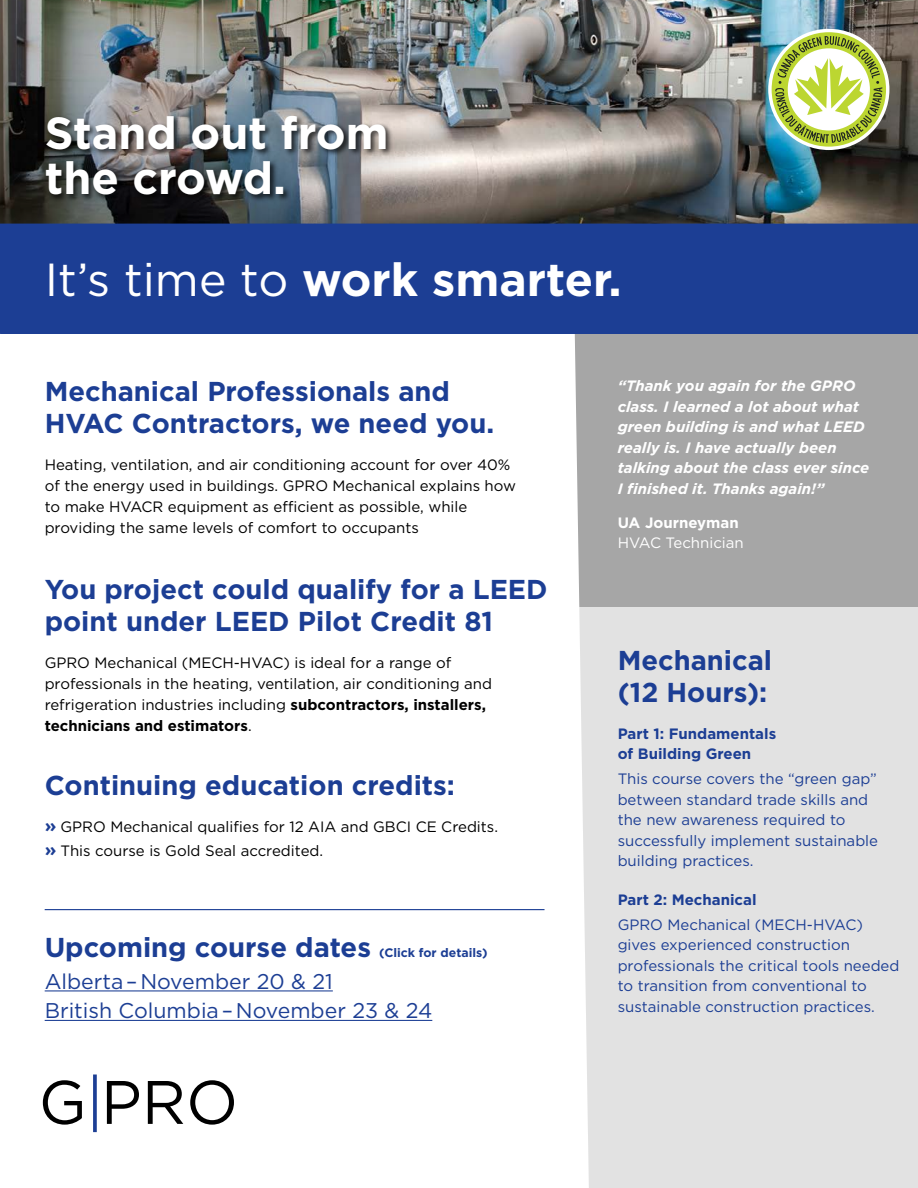
<style>
.page{position:relative;width:918px;height:1188px;background:#fff}
.page>*{position:absolute;margin:0;border:0;box-sizing:border-box;transform-origin:0 0}
.t1{font:61.35px "Gotham";color:#000}
.t2{font:700 46.35px "Gotham";color:#fff}
.t3{font:700 45px/45px "Gotham";color:#fff}
.t4{font:700 27.3px/31.8px "Gotham";color:#1c3e94}
.t5{font:21.3px/29.5px "Gotham";color:#1c3e94}
.t6{font:15px/21px "Gotham";color:#000}
.t7{font:15px/20.5px "Gotham";color:#1c3e94}
.t8{font:italic 700 15px/20.4px "Gotham";color:#fff}
.t9{font:700 15px/20.4px "Gotham";color:#1c3e94}
.t10{font:15px "Gotham";color:#fff}
.t11{font:700 15px "Gotham";color:#fff}
.s1{font-weight:400}
.s2{font-weight:700}
.s3{font-weight:700;font-size:18.15px;color:#1c3e94}
.s4{font-size:12.3px}
</style>
<div class="page">
<img style="left:446px;top:0;width:472px;height:224px">
<img style="left:0;top:0;width:446px;height:224px">
<div style="left:574px;top:334px;width:344px;height:273px;background:#a6a6a6"></div>
<div style="left:577px;top:607px;width:341px;height:581px;background:#e2e2e2"></div>
<hr style="left:45px;top:990px;width:288px;height:1px;background:#1c3e94">
<hr style="left:45px;top:1020px;width:387px;height:1px;background:#1c3e94">
<hr style="left:45px;top:909px;width:500px;height:1px;background:#1c3e94">
<div style="left:1px;top:224px;width:916px;height:109px;background:#1c3e94"></div>
<div style="left:0;top:224px;width:918px;height:110px;border:1px solid #1c3e94"></div>
<div style="left:768px;top:29px;width:121px;height:121px;background:#fff;border-radius:50%"></div>
<svg style="left:772px;top:32px;width:114px;height:115px"></svg>
<div style="left:45px;top:114px;width:348px;height:89px;background:#000;opacity:.68"></div>
<svg style="left:93px;top:1075px;width:4px;height:57px"></svg>
<h3 class="t3" style="left:45px;top:111px;width:345px">Stand out from the crowd.</h3>
<h2 class="t2" style="left:45px;top:248px;width:578px"><span class="s1">It’s time to</span> work smarter.</h2>
<h3 class="t4" style="left:45px;top:376px;width:451px">Mechanical Professionals and<br>HVAC Contractors, we need you.</h3>
<p class="t6" style="left:45px;top:454px;width:473px">Heating, ventilation, and air conditioning account for over 40% of the energy used in buildings. GPRO Mechanical explains how to make HVACR equipment as efficient as possible, while providing the same levels of comfort to occupants</p>
<h3 class="t4" style="left:45px;top:574px;width:504px">You project could qualify for a LEED point under LEED Pilot Credit 81</h3>
<p class="t6" style="left:45px;top:652px;width:449px">GPRO Mechanical (MECH-HVAC) is ideal for a range of professionals in the heating, ventilation, air conditioning and refrigeration industries including <span class="s2">subcontractors, installers, technicians and estimators</span>.</p>
<h3 class="t4" style="left:45px;top:769px;width:412px">Continuing education credits:</h3>
<p class="t6" style="left:45px;top:814px;width:455px;line-height:24px"><span class="s3">»</span> GPRO Mechanical qualifies for 12 AIA and GBCI CE Credits. <span class="s3">»</span> This course is Gold Seal accredited.</p>
<h3 class="t4" style="left:45px;top:932px;width:444px">Upcoming course dates <span class="s4">(Click for details)</span></h3>
<h3 class="t5" style="left:45px;top:966px;width:389px">Alberta – November 20 &amp; 21<br>British Columbia – November 23 &amp; 24</h3>
<h1 class="t1" style="left:39px;top:1063px;width:201px">G PRO</h1>
<p class="t8" style="left:618px;top:376px;width:253px">“Thank you again for the GPRO class. I learned a lot about what green building is and what LEED really is. I have actually been talking about the class ever since<br>I finished it. Thanks again!”</p>
<p class="t11" style="left:618px;top:513px;width:122px">UA Journeyman</p>
<p class="t10" style="left:618px;top:533px;width:128px">HVAC Technician</p>
<h3 class="t4" style="left:618px;top:645px;width:156px">Mechanical (12 Hours):</h3>
<p class="t9" style="left:618px;top:723px;width:160px">Part 1: Fundamentals of Building Green</p>
<p class="t7" style="left:618px;top:768px;width:262px">This course covers the “green gap” between standard trade skills and the new awareness required to successfully implement sustainable building practices.</p>
<p class="t9" style="left:618px;top:889px;width:140px">Part 2: Mechanical</p>
<p class="t7" style="left:618px;top:914px;width:283px">GPRO Mechanical (MECH-HVAC) gives experienced construction professionals the critical tools needed to transition from conventional to sustainable construction practices.</p>
</div>
